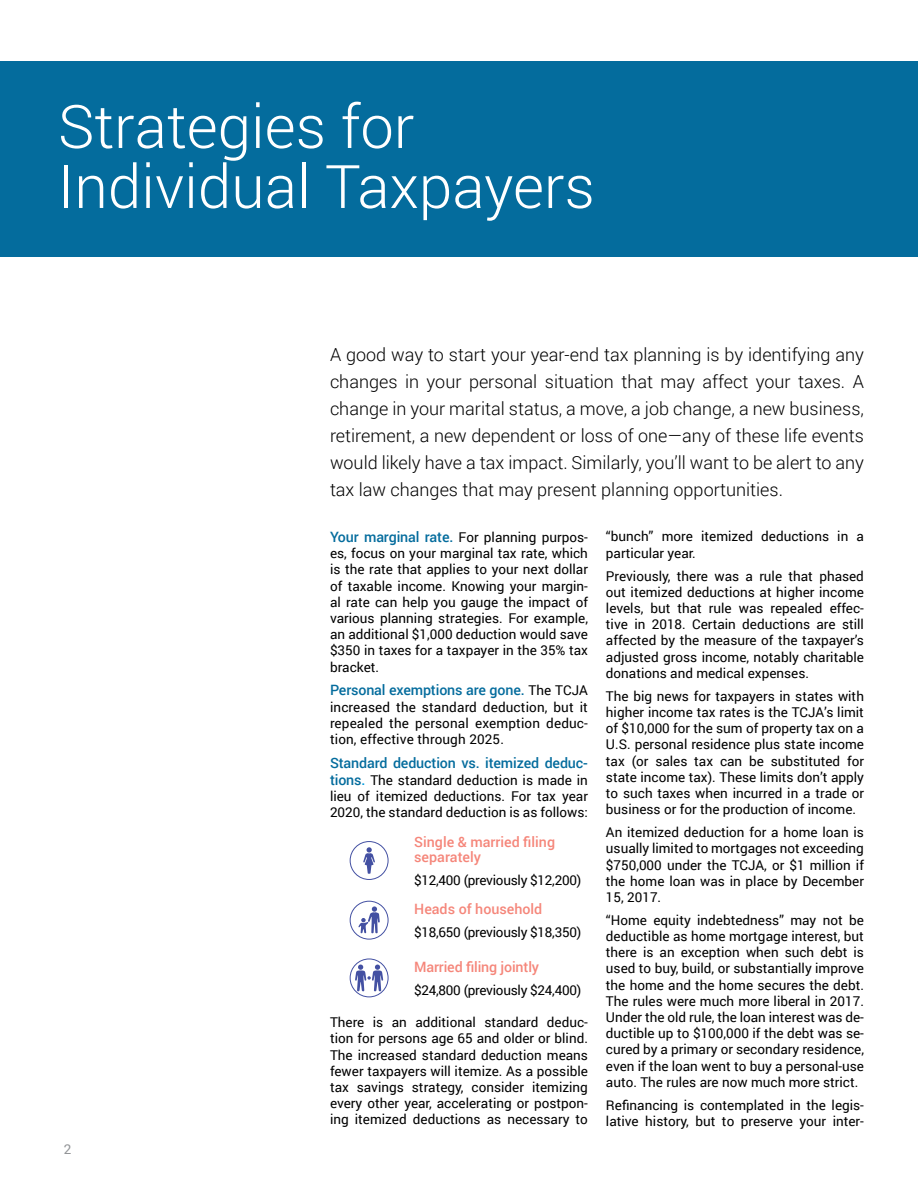
<style>
.page{position:relative;width:918px;height:1188px;background:#fff}
.page>*{position:absolute;margin:0;border:0;box-sizing:border-box;transform-origin:0 0}
.t1{font:300 60px/60px "Roboto";color:#fff}
.t2{font:300 18px/27px "Roboto";color:#000;text-align:justify}
.t3{font:500 14.25px "Roboto";letter-spacing:-.01em;color:#046c9d}
.t4{font:500 14.25px/15px "Roboto";color:#f5867a}
.t5{font:13.5px/16.2px "Roboto";color:#000;text-align:justify}
.t6{font:13.5px "Roboto";letter-spacing:-.02em;color:#000}
.t7{font:13.5px "Roboto";color:#939598}
.s1{font-weight:500;font-size:14.25px;color:#046c9d}
.s2{font-weight:400;font-size:13.5px;color:#000}
.s3{font-weight:500;font-size:14.25px;color:#009ade}
</style>
<div class="page">
<div style="left:0;top:61px;width:918px;height:195px;background:#046c9d"></div>
<svg style="left:363px;top:847px;width:12px;height:27px"></svg>
<div style="left:350px;top:841px;width:38px;height:39px;border:1px solid #4350a2;border-radius:50%"></div>
<svg style="left:358px;top:906px;width:22px;height:27px"></svg>
<div style="left:350px;top:901px;width:38px;height:38px;border:1px solid #4350a2;border-radius:50%"></div>
<svg style="left:355px;top:965px;width:28px;height:26px"></svg>
<div style="left:350px;top:959px;width:38px;height:38px;border:1px solid #4350a2;border-radius:50%"></div>
<h1 class="t1" style="left:58px;top:95px;width:538px">Strategies for<br>Individual Taxpayers</h1>
<p class="t7" style="left:64px;top:1140px;width:9px">2</p>
<p class="t2" style="left:330px;top:340px;width:536px">A good way to start your year-end tax planning is by identifying any changes in your personal situation that may affect your taxes. A change in your marital status, a move, a job change, a new business, retirement, a new dependent or loss of one—any of these life events would likely have a tax impact. Similarly, you’ll want to be alert to any tax law changes that may present planning opportunities.</p>
<p class="t5" style="left:330px;top:529px;width:260px"><span class="s1">Your marginal rate.</span> For planning purpos&shy;es, focus on your marginal tax rate, which is the rate that applies to your next dollar of taxable income. Knowing your margin&shy;al rate can help you gauge the impact of various planning strategies. For example, an additional $1,000 deduction would save $350 in taxes for a taxpayer in the 35% tax bracket.</p>
<p class="t3" style="left:330px;top:680px;width:259px">Personal exemptions are gone. <span class="s2">The TCJA</span></p>
<p class="t5" style="left:330px;top:698px;width:259px">increased the standard deduction, but it repealed the personal exemption deduc&shy;tion, effective through 2025.</p>
<p class="t3" style="left:330px;top:753px;width:259px">Standard deduction vs. itemized deduc-</p>
<p class="t5" style="left:330px;top:772px;width:260px"><span class="s1">tions</span><span class="s3">.</span> The standard deduction is made in lieu of itemized deductions. For tax year 2020, the standard deduction is as follows:</p>
<p class="t4" style="left:414px;top:834px;width:142px">Single &amp; married filing separately</p>
<p class="t6" style="left:414px;top:871px;width:168px">$12,400 (previously $12,200)</p>
<p class="t4" style="left:414px;top:901px;width:130px">Heads of household</p>
<p class="t6" style="left:414px;top:922px;width:168px">$18,650 (previously $18,350)</p>
<p class="t4" style="left:414px;top:959px;width:126px">Married filing jointly</p>
<p class="t6" style="left:414px;top:980px;width:168px">$24,800 (previously $24,400)</p>
<p class="t5" style="left:330px;top:1014px;width:260px">There is an additional standard deduc&shy;tion for persons age 65 and older or blind.<br>The increased standard deduction means fewer taxpayers will itemize. As a possible tax savings strategy, consider itemizing every other year, accelerating or postpon&shy;ing itemized deductions as necessary to</p>
<p class="t5" style="left:606px;top:528px;width:260px">“bunch” more itemized deductions in a particular year.</p>
<p class="t5" style="left:606px;top:567px;width:260px">Previously, there was a rule that phased out itemized deductions at higher income levels, but that rule was repealed effec&shy;tive in 2018. Certain deductions are still affected by the measure of the taxpayer’s adjusted gross income, notably charitable donations and medical expenses.</p>
<p class="t5" style="left:606px;top:687px;width:260px">The big news for taxpayers in states with higher income tax rates is the TCJA’s limit of $10,000 for the sum of property tax on a U.S. personal residence plus state income tax (or sales tax can be substituted for state income tax). These limits don’t apply to such taxes when incurred in a trade or business or for the production of income.</p>
<p class="t5" style="left:606px;top:824px;width:260px">An itemized deduction for a home loan is usually limited to mortgages not exceeding $750,000 under the TCJA, or $1 million if the home loan was in place by December 15, 2017.</p>
<p class="t5" style="left:606px;top:911px;width:260px">“Home equity indebtedness” may not be deductible as home mortgage interest, but there is an exception when such debt is used to buy, build, or substantially improve the home and the home secures the debt.<br>The rules were much more liberal in 2017.<br>Under the old rule, the loan interest was de&shy;ductible up to $100,000 if the debt was se&shy;cured by a primary or secondary residence, even if the loan went to buy a personal-use auto. The rules are now much more strict.</p>
<p class="t5" style="left:606px;top:1096px;width:260px">Refinancing is contemplated in the legis&shy;lative history, but to preserve your inter-</p>
</div>
